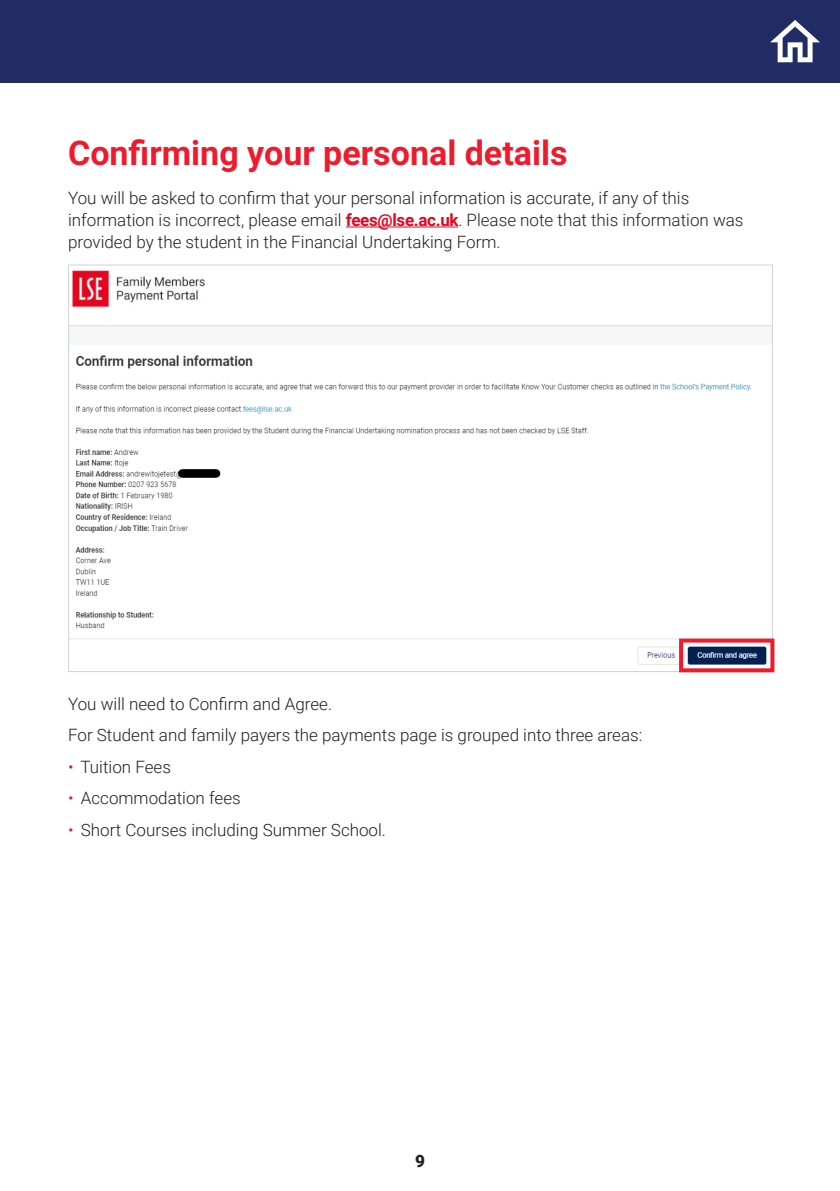
<style>
.page{position:relative;width:840px;height:1191px;background:#fff}
.page>*{position:absolute;margin:0;border:0;box-sizing:border-box;transform-origin:0 0}
.t1{font:700 34px "Roboto";color:#ee1b2c}
.t2{font:900 17.2px "Roboto";color:#231f20}
.List{font:300 17px/22px "Roboto";color:#231f20}
.s1{font-weight:700;color:#e3051f}
.s2{color:#ee1b2c}
</style>
<div class="page">
<div style="left:0;top:0;width:839px;height:82px;background:#212b64"></div>
<svg style="left:770px;top:20px;width:49px;height:42px"></svg>
<hr style="left:345px;top:226px;width:113px;height:1px;background:#e3051f">
<img style="left:70px;top:270px;width:700px;height:397px">
<div style="left:678px;top:638px;width:96px;height:34px;border:4px solid #ee1b2c"></div>
<p class="t1" style="left:68px;top:129px;width:501px">Confirming your personal details</p>
<p class="List" style="left:68px;top:186px;width:676px">You will be asked to confirm that your personal information is accurate, if any of this information is incorrect, please email <span class="s1">fees@lse.ac.uk</span>. Please note that this information was provided by the student in the Financial Undertaking Form.</p>
<p class="List" style="left:68px;top:692px;width:265px">You will need to Confirm and Agree.</p>
<p class="List" style="left:68px;top:724px;width:575px">For Student and family payers the payments page is grouped into three areas:</p>
<p class="List" style="left:68px;top:755px;width:104px"><span class="s2">•</span> Tuition Fees</p>
<p class="List" style="left:68px;top:786px;width:174px"><span class="s2">•</span> Accommodation fees</p>
<p class="List" style="left:68px;top:818px;width:319px"><span class="s2">•</span> Short Courses including Summer School.</p>
<p class="t2" style="left:415px;top:1148px;width:11px">9</p>
</div>
